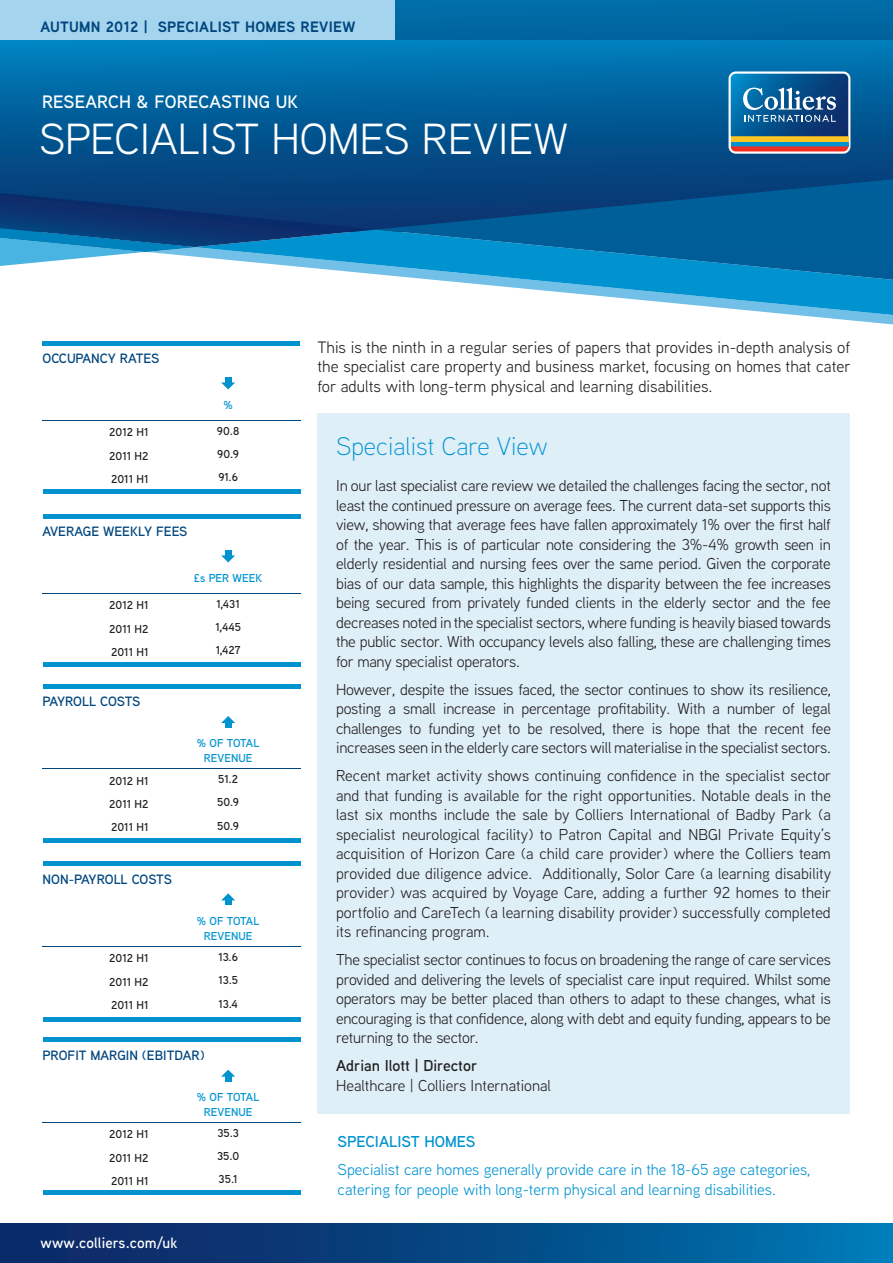
<style>
.page{position:relative;width:893px;height:1263px;background:#fff}
.page>*{position:absolute;margin:0;border:0;box-sizing:border-box;transform-origin:0 0}
.t1{font:43.5px "Aaux Next";color:#fff}
.t2{font:300 25.5px "Aaux Next";color:#0093d0}
.t3{font:600 18px "Aaux Next";letter-spacing:.01em;color:#fff}
.t4{font:16.5px/19.8px "Aaux Next";color:#231f20;text-align:justify}
.t5{font:15.75px/19.5px "Aaux Next";letter-spacing:-.015em;color:#231f20;text-align:justify}
.t6{font:15.75px/19.6px "Aaux Next";color:#0093d0}
.t7{font:600 15.75px "Aaux Next";color:#231f20}
.t8{font:600 15.75px "Aaux Next";color:#0093d0}
.t9{font:700 15px "Aaux Next";letter-spacing:.02em;color:#00467e}
.t10{font:600 15px "Aaux Next";letter-spacing:.01em;color:#fff}
.t11{font:600 13.5px "Aaux Next";color:#00467e}
.t12{font:600 11.4px "Aaux Next";color:#231f20}
.t13{font:600 11.4px/15px "Aaux Next";color:#0093d0;text-align:center}
</style>
<div class="page">
<svg style="left:0;top:39px;width:893px;height:150px;background:#015f9b"></svg>
<svg style="left:807px;top:316px;width:86px;height:9px"></svg>
<svg style="left:333px;top:270px;width:560px;height:46px"></svg>
<svg style="left:376px;top:179px;width:517px;height:101px;background:#05649e"></svg>
<svg style="left:0;top:189px;width:376px;height:81px;background:#2d6b9e"></svg>
<div style="left:0;top:1224px;width:893px;height:39px;background:linear-gradient(to right,#0e1f5d,#0075b0)"></div>
<svg style="left:728px;top:71px;width:122px;height:83px;background:#497594"></svg>
<div style="left:0;top:0;width:893px;height:39px;background:#0068a3"></div>
<div style="left:0;top:0;width:394px;height:39px;background:#a5d4ee"></div>
<hr style="left:43px;top:420px;width:113px;height:1px;background:#00467e">
<hr style="left:156px;top:420px;width:72px;height:1px;background:#00467e">
<hr style="left:228px;top:420px;width:72px;height:1px;background:#00467e">
<svg style="left:221px;top:378px;width:14px;height:11px"></svg>
<div style="left:43px;top:341px;width:257px;height:5px;background:#0093d0"></div>
<div style="left:43px;top:489px;width:257px;height:5px;background:#0093d0"></div>
<hr style="left:43px;top:593px;width:113px;height:1px;background:#00467e">
<hr style="left:156px;top:593px;width:72px;height:1px;background:#00467e">
<hr style="left:228px;top:593px;width:72px;height:1px;background:#00467e">
<svg style="left:221px;top:551px;width:14px;height:11px"></svg>
<div style="left:43px;top:514px;width:257px;height:5px;background:#0093d0"></div>
<div style="left:43px;top:662px;width:258px;height:5px;background:#0093d0"></div>
<hr style="left:43px;top:768px;width:113px;height:1px;background:#00467e">
<hr style="left:156px;top:768px;width:72px;height:1px;background:#00467e">
<hr style="left:228px;top:768px;width:72px;height:1px;background:#00467e">
<svg style="left:221px;top:716px;width:14px;height:7px"></svg>
<div style="left:225px;top:721px;width:6px;height:7px;background:#0093d0"></div>
<hr style="left:43px;top:684px;width:257px;height:4px;background:#0093d0">
<div style="left:43px;top:838px;width:258px;height:5px;background:#0093d0"></div>
<hr style="left:43px;top:946px;width:113px;height:1px;background:#00467e">
<hr style="left:156px;top:946px;width:72px;height:1px;background:#00467e">
<hr style="left:228px;top:946px;width:72px;height:1px;background:#00467e">
<svg style="left:221px;top:893px;width:14px;height:12px"></svg>
<div style="left:43px;top:861px;width:257px;height:5px;background:#0093d0"></div>
<hr style="left:43px;top:1017px;width:258px;height:4px;background:#0093d0">
<hr style="left:43px;top:1122px;width:113px;height:1px;background:#00467e">
<hr style="left:156px;top:1122px;width:72px;height:1px;background:#00467e">
<hr style="left:228px;top:1122px;width:72px;height:1px;background:#00467e">
<svg style="left:221px;top:1069px;width:14px;height:12px"></svg>
<hr style="left:43px;top:1038px;width:257px;height:4px;background:#0093d0">
<hr style="left:43px;top:1190px;width:258px;height:4px;background:#0093d0">
<div style="left:317px;top:414px;width:533px;height:700px;background:#dfeff8"></div>
<p class="t9" style="left:40px;top:16px;width:316px">AUTUMN 2012 | SPECIALIST HOMES REVIEW</p>
<p class="t3" style="left:42px;top:89px;width:258px">RESEARCH &amp; FORECASTING UK</p>
<h1 class="t1" style="left:39px;top:109px;width:530px">SPECIALIST HOMES REVIEW</h1>
<p class="t11" style="left:43px;top:349px;width:118px">OCCUPANCY RATES</p>
<p class="t13" style="left:223px;top:397px;width:11px">%</p>
<p class="t12" style="left:109px;top:424px;width:41px">2012 H1</p>
<p class="t12" style="left:217px;top:423px;width:24px">90.8</p>
<p class="t12" style="left:109px;top:448px;width:41px">2011 H2</p>
<p class="t12" style="left:217px;top:446px;width:23px">90.9</p>
<p class="t12" style="left:111px;top:471px;width:39px">2011 H1</p>
<p class="t12" style="left:218px;top:469px;width:21px">91.6</p>
<p class="t11" style="left:43px;top:522px;width:146px">AVERAGE WEEKLY FEES</p>
<p class="t13" style="left:194px;top:570px;width:70px">£s PER WEEK</p>
<p class="t12" style="left:109px;top:597px;width:41px">2012 H1</p>
<p class="t12" style="left:216px;top:596px;width:25px">1,431</p>
<p class="t12" style="left:109px;top:621px;width:41px">2011 H2</p>
<p class="t12" style="left:215px;top:619px;width:27px">1,445</p>
<p class="t12" style="left:111px;top:644px;width:39px">2011 H1</p>
<p class="t12" style="left:216px;top:642px;width:26px">1,427</p>
<p class="t11" style="left:43px;top:692px;width:99px">PAYROLL COSTS</p>
<p class="t13" style="left:197px;top:735px;width:64px">% OF TOTAL<br>REVENUE</p>
<p class="t12" style="left:109px;top:773px;width:41px">2012 H1</p>
<p class="t12" style="left:218px;top:771px;width:21px">51.2</p>
<p class="t12" style="left:109px;top:796px;width:41px">2011 H2</p>
<p class="t12" style="left:217px;top:794px;width:23px">50.9</p>
<p class="t12" style="left:111px;top:819px;width:39px">2011 H1</p>
<p class="t12" style="left:217px;top:818px;width:23px">50.9</p>
<p class="t11" style="left:43px;top:869px;width:131px">NON-PAYROLL COSTS</p>
<p class="t13" style="left:197px;top:913px;width:64px">% OF TOTAL<br>REVENUE</p>
<p class="t12" style="left:109px;top:950px;width:41px">2012 H1</p>
<p class="t12" style="left:218px;top:949px;width:21px">13.6</p>
<p class="t12" style="left:109px;top:974px;width:41px">2011 H2</p>
<p class="t12" style="left:218px;top:972px;width:21px">13.5</p>
<p class="t12" style="left:111px;top:997px;width:39px">2011 H1</p>
<p class="t12" style="left:218px;top:996px;width:21px">13.4</p>
<p class="t11" style="left:43px;top:1046px;width:164px">PROFIT MARGIN (EBITDAR)</p>
<p class="t13" style="left:197px;top:1089px;width:64px">% OF TOTAL<br>REVENUE</p>
<p class="t12" style="left:109px;top:1126px;width:41px">2012 H1</p>
<p class="t12" style="left:218px;top:1125px;width:23px">35.3</p>
<p class="t12" style="left:109px;top:1150px;width:41px">2011 H2</p>
<p class="t12" style="left:217px;top:1148px;width:24px">35.0</p>
<p class="t12" style="left:111px;top:1173px;width:39px">2011 H1</p>
<p class="t12" style="left:219px;top:1171px;width:21px">35.1</p>
<p class="t10" style="left:40px;top:1232px;width:138px">www.colliers.com/uk</p>
<p class="t4" style="left:317px;top:336px;width:535px">This is the ninth in a regular series of papers that provides in-depth analysis of the specialist care property and business market, focusing on homes that cater for adults with long-term physical and learning disabilities.</p>
<h2 class="t2" style="left:336px;top:429px;width:213px">Specialist Care View</h2>
<p class="t5" style="left:336px;top:475px;width:496px">In our last specialist care review we detailed the challenges facing the sector, not least the continued pressure on average fees. The current data-set supports this view, showing that average fees have fallen approximately 1% over the first half of the year. This is of particular note considering the 3%-4% growth seen in elderly residential and nursing fees over the same period. Given the corporate bias of our data sample, this highlights the disparity between the fee increases being secured from privately funded clients in the elderly sector and the fee decreases noted in the specialist sectors, where funding is heavily biased towards the public sector. With occupancy levels also falling, these are challenging times for many specialist operators.</p>
<p class="t5" style="left:336px;top:679px;width:496px">However, despite the issues faced, the sector continues to show its resilience, posting a small increase in percentage profitability. With a number of legal challenges to funding yet to be resolved, there is hope that the recent fee increases seen in the elderly care sectors will materialise in the specialist sectors.</p>
<p class="t5" style="left:336px;top:765px;width:497px">Recent market activity shows continuing confidence in the specialist sector and that funding is available for the right opportunities. Notable deals in the last six months include the sale by Colliers International of Badby Park (a specialist neurological facility) to Patron Capital and NBGI Private Equity’s acquisition of Horizon Care (a child care provider) where the Colliers team provided due diligence advice. Additionally, Solor Care (a learning disability provider) was acquired by Voyage Care, adding a further 92 homes to their portfolio and CareTech (a learning disability provider) successfully completed its refinancing program.</p>
<p class="t5" style="left:336px;top:949px;width:496px">The specialist sector continues to focus on broadening the range of care services provided and delivering the levels of specialist care input required. Whilst some operators may be better placed than others to adapt to these changes, what is encouraging is that confidence, along with debt and equity funding, appears to be returning to the sector.</p>
<p class="t7" style="left:336px;top:1055px;width:143px">Adrian Ilott | Director</p>
<p class="t5" style="left:336px;top:1075px;width:216px">Healthcare | Colliers International</p>
<p class="t8" style="left:338px;top:1130px;width:139px">SPECIALIST HOMES</p>
<p class="t6" style="left:338px;top:1159px;width:474px">Specialist care homes generally provide care in the 18-65 age categories, catering for people with long-term physical and learning disabilities.</p>
</div>
